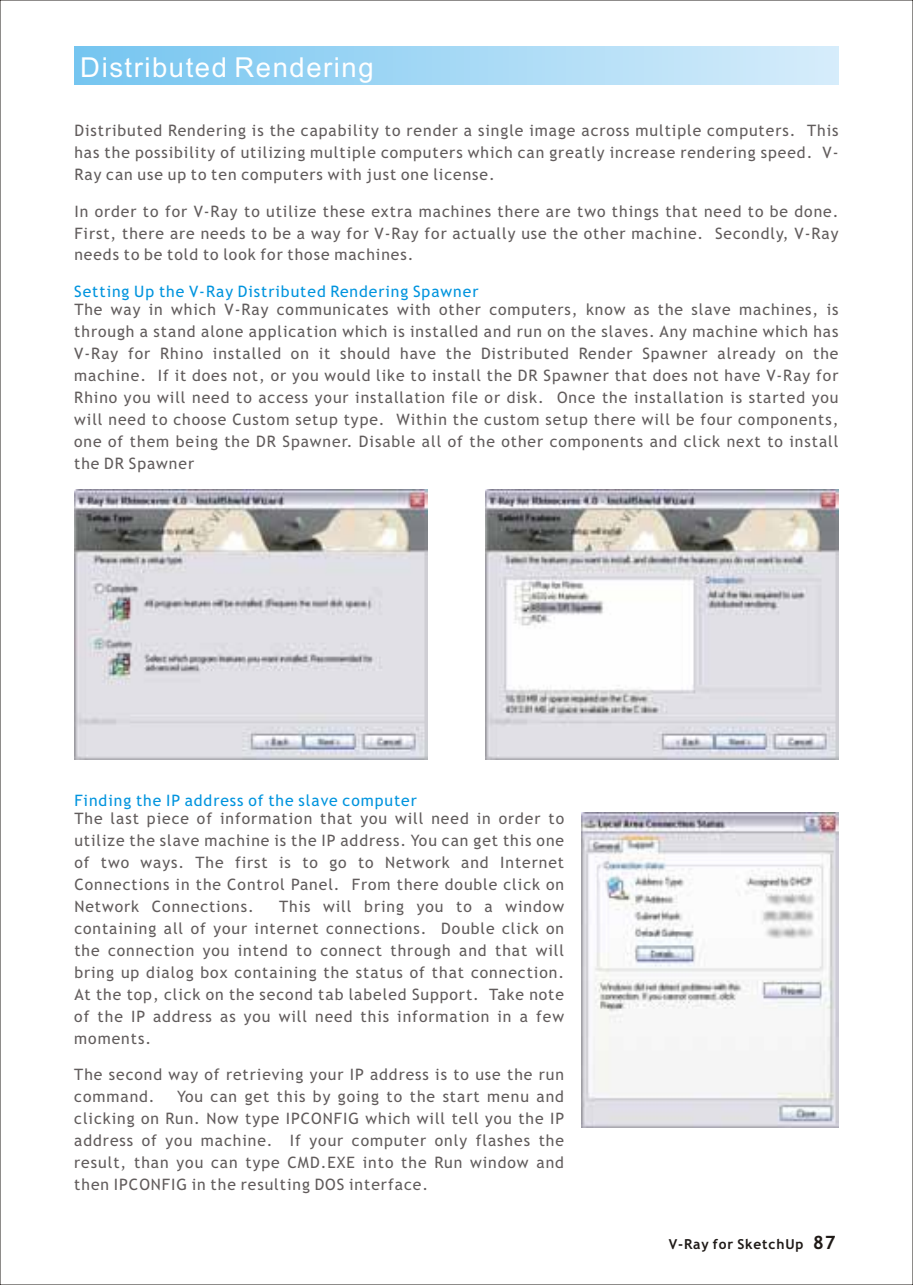
<style>
.page{position:relative;width:913px;height:1285px;background:#fff}
.page>*{position:absolute;margin:0;border:0;box-sizing:border-box;transform-origin:0 0}
.t1{font:27.47px "Arial";letter-spacing:.055em;color:#fff}
.t2{font:15.75px/21.9px "Trebuchet MS";letter-spacing:.06em;color:#615c5c;text-align:justify}
.t3{font:15.75px "Trebuchet MS";letter-spacing:.06em;color:#0094de}
.t4{font:700 13.65px "Trebuchet MS";letter-spacing:.06em;color:#1f1a17}
.s1{font-size:18.38px}
</style>
<div class="page">
<div style="left:74px;top:47px;width:764px;height:38px;background:linear-gradient(to right,#75c5f0,#d6edfb)"></div>
<img style="left:74px;top:489px;width:353px;height:270px">
<img style="left:486px;top:489px;width:352px;height:270px">
<img style="left:581px;top:812px;width:257px;height:315px">
<h1 class="t1" style="left:80px;top:57px;width:295px">Distributed Rendering</h1>
<p class="t2" style="left:74px;top:121px;width:765px">Distributed Rendering is the capability to render a single image across multiple computers. This has the possibility of utilizing multiple computers which can greatly increase rendering speed. V-Ray can use up to ten computers with just one license.</p>
<p class="t2" style="left:74px;top:201px;width:766px">In order to for V-Ray to utilize these extra machines there are two things that need to be done.<br>First, there are needs to be a way for V-Ray for actually use the other machine. Secondly, V-Ray needs to be told to look for those machines.</p>
<p class="t3" style="left:74px;top:285px;width:406px">Setting Up the V-Ray Distributed Rendering Spawner</p>
<p class="t2" style="left:74px;top:300px;width:766px">The way in which V-Ray communicates with other computers, know as the slave machines, is through a stand alone application which is installed and run on the slaves. Any machine which has V-Ray for Rhino installed on it should have the Distributed Render Spawner already on the machine. If it does not, or you would like to install the DR Spawner that does not have V-Ray for Rhino you will need to access your installation file or disk. Once the installation is started you will need to choose Custom setup type. Within the custom setup there will be four components, one of them being the DR Spawner. Disable all of the other components and click next to install the DR Spawner</p>
<p class="t3" style="left:74px;top:794px;width:344px">Finding the IP address of the slave computer</p>
<p class="t2" style="left:74px;top:809px;width:491px">The last piece of information that you will need in order to utilize the slave machine is the IP address. You can get this one of two ways. The first is to go to Network and Internet Connections in the Control Panel. From there double click on Network Connections.</p>
<p class="t2" style="left:74px;top:897px;width:491px;text-indent:205px">This will bring you to a window containing all of your internet connections. Double click on the connection you intend to connect through and that will bring up dialog box containing the status of that connection.<br>At the top, click on the second tab labeled Support. Take note of the IP address as you will need this information in a few moments.</p>
<p class="t2" style="left:74px;top:1065px;width:491px">The second way of retrieving your IP address is to use the run command.</p>
<p class="t2" style="left:74px;top:1087px;width:491px;text-indent:103px">You can get this by going to the start menu and clicking on Run. Now type IPCONFIG which will tell you the IP address of you machine. If your computer only flashes the result, than you can type CMD.EXE into the Run window and then IPCONFIG in the resulting DOS interface.</p>
<p class="t4" style="left:669px;top:1238px;width:168px">V-Ray for SketchUp <span class="s1">87</span></p>
</div>
